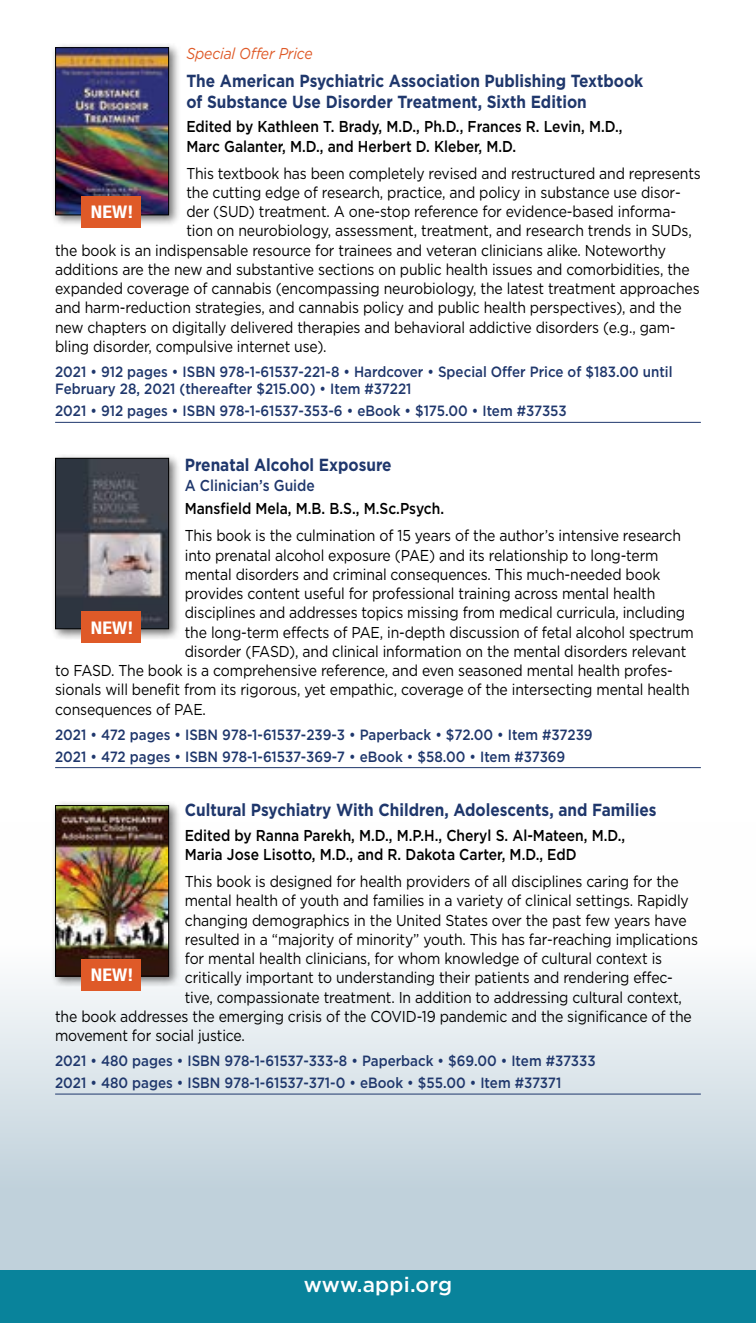
<style>
.page{position:relative;width:756px;height:1323px;background:#fff}
.page>*{position:absolute;margin:0;border:0;box-sizing:border-box;transform-origin:0 0}
.t1{font:500 21px "Gotham";letter-spacing:.01em;color:#fff}
.Book_title{font:700 17.5px/20.3px "Gotham";color:#1f376c;scale:.88 1}
.t2{font:700 condensed 17.5px "Helvetica Neue LT Std";letter-spacing:.01em;color:#fff;scale:1.14 1}
.Book_copy{font:15.75px "Gotham";letter-spacing:-.01em;color:#000;scale:.89 1}
.Author{font:500 15.75px/19.2px "Gotham";color:#000;scale:.88 1}
.Book_copy-2{font:italic 15.75px "Gotham";letter-spacing:-.01em;color:#df5a28;scale:.89 1}
.Book_title_sub{font:500 15.75px "Gotham";color:#1f376c;scale:.88 1}
.Book_Order_Line_1{font:500 14.88px/17.5px "Gotham";color:#1f376c;scale:.9 1}
.Book_Orderline_2{font:500 14.88px "Gotham";color:#1f376c;scale:.9 1}
</style>
<div class="page">
<svg style="left:0;top:973px;width:756px;height:297px;background:#d3dee5"></svg>
<div style="left:0;top:1270px;width:756px;height:53px;background:#09839b"></div>
<hr style="left:55px;top:422px;width:646px;height:1px;background:#1f376c">
<hr style="left:55px;top:767px;width:646px;height:1px;background:#1f376c">
<hr style="left:55px;top:1094px;width:646px;height:1px;background:#1f376c">
<div style="left:52px;top:454px;width:129px;height:186px;background:#000;opacity:.55"></div>
<img style="left:57px;top:460px;width:110px;height:167px">
<div style="left:55px;top:458px;width:114px;height:171px;border:1px solid #000"></div>
<div style="left:52px;top:44px;width:129px;height:183px;background:#000;opacity:.55"></div>
<img style="left:57px;top:49px;width:110px;height:164px">
<div style="left:55px;top:47px;width:114px;height:168px;border:1px solid #000"></div>
<div style="left:52px;top:802px;width:129px;height:185px;background:#000;opacity:.55"></div>
<img style="left:57px;top:807px;width:110px;height:168px">
<div style="left:55px;top:805px;width:114px;height:172px;border:1px solid #000"></div>
<div style="left:81px;top:196px;width:60px;height:32px;background:#df5a28"></div>
<div style="left:81px;top:959px;width:60px;height:31px;background:#df5a28"></div>
<div style="left:81px;top:611px;width:60px;height:32px;background:#df5a28"></div>
<p class="Book_copy-2" style="left:186px;top:44px;width:144px">Special Offer Price</p>
<p class="Book_title" style="left:186px;top:71px;width:521px">The American Psychiatric Association Publishing Textbook of Substance Use Disorder Treatment, Sixth Edition</p>
<p class="Author" style="left:186px;top:117px;width:497px">Edited by Kathleen T. Brady, M.D., Ph.D., Frances R. Levin, M.D.,<br>Marc Galanter, M.D., and Herbert D. Kleber, M.D.</p>
<p class="Book_copy" style="left:186px;top:163px;width:580px">This textbook has been completely revised and restructured and represents</p>
<p class="Book_copy" style="left:186px;top:182px;width:557px">the cutting edge of research, practice, and policy in substance use disor-</p>
<p class="Book_copy" style="left:186px;top:202px;width:552px">der (SUD) treatment. A one-stop reference for evidence-based informa-</p>
<p class="Book_copy" style="left:186px;top:221px;width:570px">tion on neurobiology, assessment, treatment, and research trends in SUDs,</p>
<p class="Book_copy" style="left:55px;top:240px;width:688px">the book is an indispensable resource for trainees and veteran clinicians alike. Noteworthy</p>
<p class="Book_copy" style="left:55px;top:259px;width:715px">additions are the new and substantive sections on public health issues and comorbidities, the</p>
<p class="Book_copy" style="left:55px;top:279px;width:726px">expanded coverage of cannabis (encompassing neurobiology, the latest treatment approaches</p>
<p class="Book_copy" style="left:55px;top:298px;width:705px">and harm-reduction strategies, and cannabis policy and public health perspectives), and the</p>
<p class="Book_copy" style="left:55px;top:317px;width:699px">new chapters on digitally delivered therapies and behavioral addictive disorders (e.g., gam-</p>
<p class="Book_copy" style="left:55px;top:336px;width:307px">bling disorder, compulsive internet use).</p>
<p class="Book_Order_Line_1" style="left:55px;top:363px;width:688px">2021 • 912 pages • ISBN 978-1-61537-221-8 • Hardcover • Special Offer Price of $183.00 until<br>February 28, 2021 (thereafter $215.00) • Item #37221</p>
<p class="Book_Orderline_2" style="left:55px;top:401px;width:570px">2021 • 912 pages • ISBN 978-1-61537-353-6 • eBook • $175.00 • Item #37353</p>
<p class="Book_title" style="left:185px;top:454px;width:237px">Prenatal Alcohol Exposure</p>
<p class="Book_title_sub" style="left:185px;top:475px;width:149px">A Clinician’s Guide</p>
<p class="Author" style="left:185px;top:499px;width:296px">Mansfield Mela, M.B. B.S., M.Sc.Psych.</p>
<p class="Book_copy" style="left:185px;top:526px;width:559px">This book is the culmination of 15 years of the author’s intensive research</p>
<p class="Book_copy" style="left:185px;top:545px;width:534px">into prenatal alcohol exposure (PAE) and its relationship to long-term</p>
<p class="Book_copy" style="left:185px;top:564px;width:536px">mental disorders and criminal consequences. This much-needed book</p>
<p class="Book_copy" style="left:185px;top:584px;width:530px">provides content useful for professional training across mental health</p>
<p class="Book_copy" style="left:185px;top:603px;width:564px">disciplines and addresses topics missing from medical curricula, including</p>
<p class="Book_copy" style="left:185px;top:622px;width:574px">the long-term effects of PAE, in-depth discussion of fetal alcohol spectrum</p>
<p class="Book_copy" style="left:185px;top:641px;width:565px">disorder (FASD), and clinical information on the mental disorders relevant</p>
<p class="Book_copy" style="left:55px;top:661px;width:696px">to FASD. The book is a comprehensive reference, and even seasoned mental health profes-</p>
<p class="Book_copy" style="left:55px;top:680px;width:715px">sionals will benefit from its rigorous, yet empathic, coverage of the intersecting mental health</p>
<p class="Book_copy" style="left:55px;top:699px;width:171px">consequences of PAE.</p>
<p class="Book_Order_Line_1" style="left:55px;top:725px;width:599px">2021 • 472 pages • ISBN 978-1-61537-239-3 • Paperback • $72.00 • Item #37239</p>
<p class="Book_Orderline_2" style="left:55px;top:747px;width:568px">2021 • 472 pages • ISBN 978-1-61537-369-7 • eBook • $58.00 • Item #37369</p>
<p class="Book_title" style="left:185px;top:800px;width:538px">Cultural Psychiatry With Children, Adolescents, and Families</p>
<p class="Author" style="left:185px;top:825px;width:502px">Edited by Ranna Parekh, M.D., M.P.H., Cheryl S. Al-Mateen, M.D.,<br>Maria Jose Lisotto, M.D., and R. Dakota Carter, M.D., EdD</p>
<p class="Book_copy" style="left:185px;top:871px;width:556px">This book is designed for health providers of all disciplines caring for the</p>
<p class="Book_copy" style="left:185px;top:891px;width:568px">mental health of youth and families in a variety of clinical settings. Rapidly</p>
<p class="Book_copy" style="left:185px;top:910px;width:565px">changing demographics in the United States over the past few years have</p>
<p class="Book_copy" style="left:185px;top:929px;width:578px">resulted in a “majority of minority” youth. This has far-reaching implications</p>
<p class="Book_copy" style="left:185px;top:948px;width:538px">for mental health clinicians, for whom knowledge of cultural context is</p>
<p class="Book_copy" style="left:185px;top:968px;width:550px">critically important to understanding their patients and rendering effec-</p>
<p class="Book_copy" style="left:185px;top:987px;width:560px">tive, compassionate treatment. In addition to addressing cultural context,</p>
<p class="Book_copy" style="left:55px;top:1006px;width:717px">the book addresses the emerging crisis of the COVID-19 pandemic and the significance of the</p>
<p class="Book_copy" style="left:55px;top:1025px;width:215px">movement for social justice.</p>
<p class="Book_Order_Line_1" style="left:55px;top:1052px;width:602px">2021 • 480 pages • ISBN 978-1-61537-333-8 • Paperback • $69.00 • Item #37333</p>
<p class="Book_Orderline_2" style="left:55px;top:1073px;width:564px">2021 • 480 pages • ISBN 978-1-61537-371-0 • eBook • $55.00 • Item #37371</p>
<p class="t2" style="left:91px;top:201px;width:39px">NEW!</p>
<p class="t2" style="left:91px;top:617px;width:39px">NEW!</p>
<p class="t2" style="left:91px;top:964px;width:39px">NEW!</p>
<h1 class="t1" style="left:304px;top:1270px;width:150px">www.appi.org</h1>
</div>
